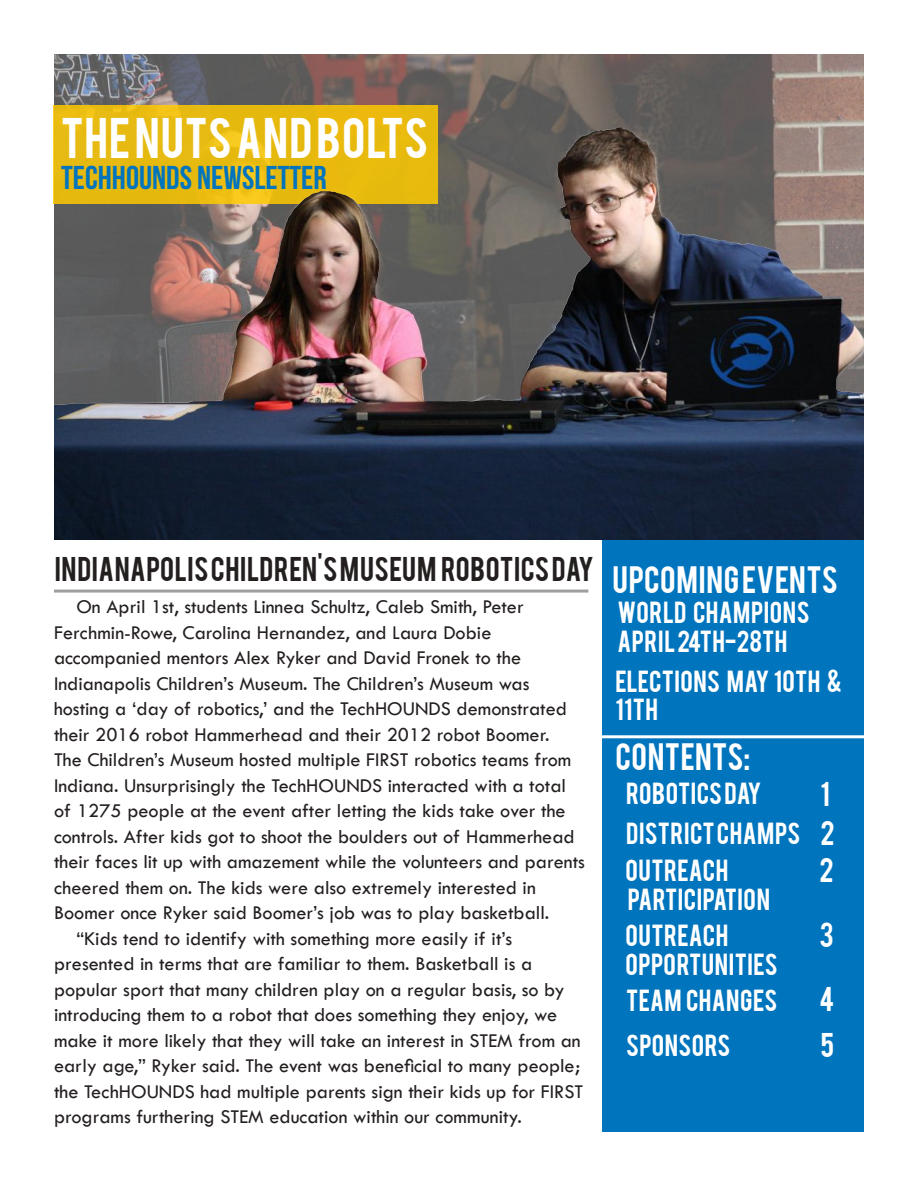
<style>
.page{position:relative;width:918px;height:1188px;background:#fff}
.page>*{position:absolute;margin:0;border:0;box-sizing:border-box;transform-origin:0 0}
.t1{font:45px "Bebas";letter-spacing:.02em;color:#fff}
.t2{font:700 33px "Bebas Neue";color:#0074bd}
.t3{font:30px "Bebas";letter-spacing:.015em;color:#fff}
.t4{font:27px "Bebas";letter-spacing:.02em;color:#241f1f}
.t5{font:27px "Bebas";color:#fff}
.t6{font:24px/28.8px "Bebas";letter-spacing:.015em;color:#fff}
.t7{font:20.25px "Tw Cen";color:#241f1f}
.s1{font-size:27px}
</style>
<div class="page">
<img style="left:54px;top:54px;width:810px;height:486px">
<div style="left:602px;top:539px;width:261px;height:593px;background:#0074bd"></div>
<div style="left:53px;top:105px;width:384px;height:98px;background:#e7b90e"></div>
<hr style="left:54px;top:590px;width:534px;height:3px;background:#9e9ea0">
<hr style="left:594px;top:735px;width:277px;height:3px;background:#fff">
<img style="left:54px;top:124px;width:810px;height:415px">
<h1 class="t1" style="left:61px;top:105px;width:369px">THE NUTS AND BOLTS</h1>
<h2 class="t2" style="left:61px;top:159px;width:267px">TECHHOUNDS NEWSLETTER</h2>
<h3 class="t4" style="left:55px;top:550px;width:541px">INDIANAPOLIS CHILDREN'S MUSEUM ROBOTICS DAY</h3>
<p class="t7" style="left:76px;top:595px;width:449px">On April 1st, students Linnea Schultz, Caleb Smith, Peter</p>
<p class="t7" style="left:54px;top:620px;width:439px">Ferchmin-Rowe, Carolina Hernandez, and Laura Dobie</p>
<p class="t7" style="left:54px;top:646px;width:469px">accompanied mentors Alex Ryker and David Fronek to the</p>
<p class="t7" style="left:54px;top:671px;width:477px">Indianapolis Children’s Museum. The Children’s Museum was</p>
<p class="t7" style="left:54px;top:697px;width:515px">hosting a ‘day of robotics,’ and the TechHOUNDS demonstrated</p>
<p class="t7" style="left:54px;top:722px;width:497px">their 2016 robot Hammerhead and their 2012 robot Boomer.</p>
<p class="t7" style="left:54px;top:748px;width:519px">The Children’s Museum hosted multiple FIRST robotics teams from</p>
<p class="t7" style="left:54px;top:773px;width:513px">Indiana. Unsurprisingly the TechHOUNDS interacted with a total</p>
<p class="t7" style="left:54px;top:799px;width:513px">of 1275 people at the event after letting the kids take over the</p>
<p class="t7" style="left:54px;top:824px;width:522px">controls. After kids got to shoot the boulders out of Hammerhead</p>
<p class="t7" style="left:54px;top:850px;width:533px">their faces lit up with amazement while the volunteers and parents</p>
<p class="t7" style="left:54px;top:875px;width:483px">cheered them on. The kids were also extremely interested in</p>
<p class="t7" style="left:54px;top:901px;width:497px">Boomer once Ryker said Boomer’s job was to play basketball.</p>
<p class="t7" style="left:76px;top:926px;width:437px">“Kids tend to identify with something more easily if it’s</p>
<p class="t7" style="left:54px;top:952px;width:480px">presented in terms that are familiar to them. Basketball is a</p>
<p class="t7" style="left:54px;top:977px;width:512px">popular sport that many children play on a regular basis, so by</p>
<p class="t7" style="left:54px;top:1003px;width:505px">introducing them to a robot that does something they enjoy, we</p>
<p class="t7" style="left:54px;top:1028px;width:528px">make it more likely that they will take an interest in STEM from an</p>
<p class="t7" style="left:54px;top:1054px;width:528px">early age,” Ryker said. The event was beneficial to many people;</p>
<p class="t7" style="left:54px;top:1079px;width:531px">the TechHOUNDS had multiple parents sign their kids up for FIRST</p>
<p class="t7" style="left:54px;top:1105px;width:469px">programs furthering STEM education within our community.</p>
<h3 class="t3" style="left:613px;top:557px;width:227px">UPCOMING EVENTS</h3>
<p class="t6" style="left:618px;top:596px;width:193px">WORLD CHAMPIONS<br>APRIL 24TH-28TH</p>
<p class="t6" style="left:616px;top:665px;width:228px">ELECTIONS MAY 10TH &amp;<br>11TH</p>
<h3 class="t3" style="left:616px;top:735px;width:136px">CONTENTS:</h3>
<p class="t6" style="left:626px;top:778px;width:137px">ROBOTICS DAY</p>
<h3 class="t5" style="left:820px;top:774px;width:11px">1</h3>
<p class="t6" style="left:626px;top:817px;width:210px">DISTRICT CHAMPS <span class="s1">2</span></p>
<p class="t6" style="left:626px;top:854px;width:104px">OUTREACH</p>
<h3 class="t5" style="left:820px;top:851px;width:16px">2</h3>
<p class="t6" style="left:628px;top:883px;width:144px">PARTICIPATION</p>
<p class="t6" style="left:626px;top:919px;width:154px">OUTREACH<br>OPPORTUNITIES</p>
<p class="t6" style="left:626px;top:985px;width:153px">TEAM CHANGES</p>
<p class="t6" style="left:626px;top:1029px;width:106px">SPONSORS</p>
<h3 class="t5" style="left:820px;top:916px;width:16px">3</h3>
<h3 class="t5" style="left:820px;top:979px;width:16px">4</h3>
<h3 class="t5" style="left:820px;top:1026px;width:15px">5</h3>
</div>
